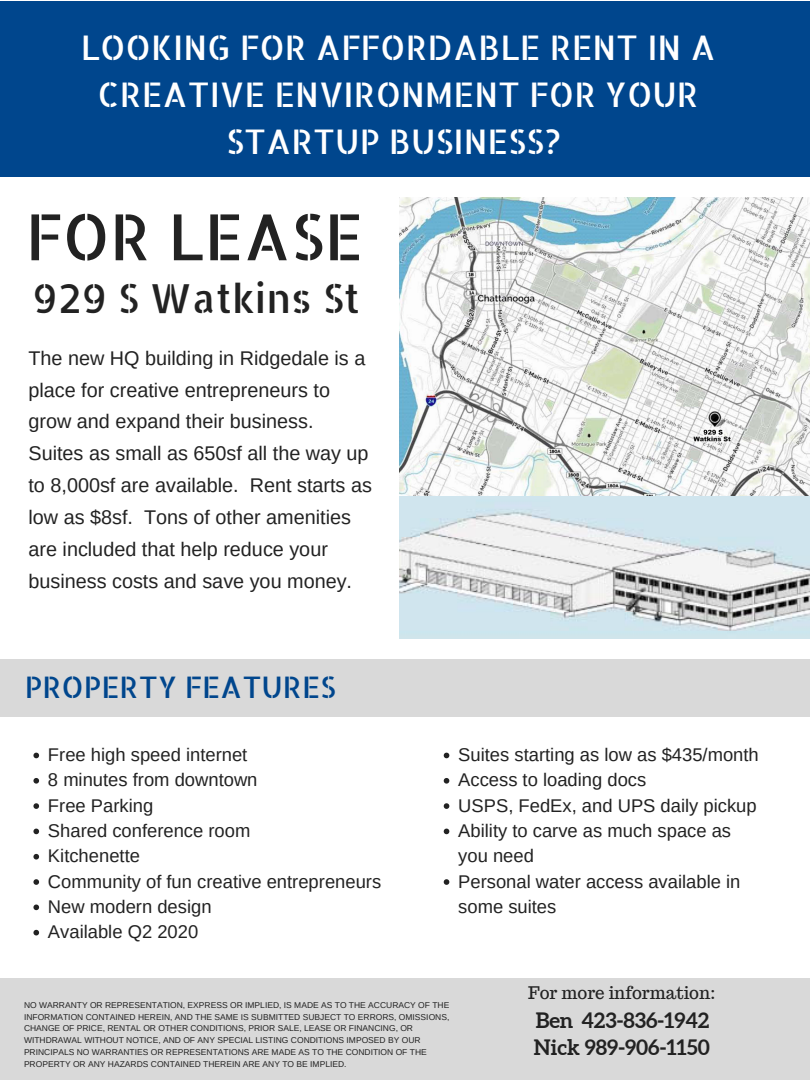
<style>
.page{position:relative;width:810px;height:1080px;background:#fff}
.page>*{position:absolute;margin:0;border:0;box-sizing:border-box;transform-origin:0 0}
.t1{font:63.69px "Allerta Stencil";color:#222}
.t2{font:40px "Allerta Stencil";color:#222}
.t3{font:33.94px/47.4px "Allerta Stencil";color:#fff;text-align:center}
.t4{font:29.69px "Allerta Stencil";color:#00468d}
.t5{font:700 21.25px "Aleo";color:#222}
.t6{font:19.81px/31.9px "Arimo";color:#222}
.t7{font:18.38px/25.3px "Arimo";color:#222}
.t8{font:17px "Trocchi";color:#222}
.t9{font:8.5px/11.8px "Arimo";color:#222}
</style>
<div class="page">
<div style="left:0;top:1px;width:810px;height:176px;background:#00468d"></div>
<div style="left:0;top:659px;width:810px;height:58px;background:#d9d9d9"></div>
<div style="left:0;top:978px;width:810px;height:102px;background:#d9d9d9"></div>
<img style="left:400px;top:197px;width:410px;height:300px">
<img style="left:400px;top:497px;width:410px;height:142px">
<svg style="left:444px;top:753px;width:5px;height:5px"></svg>
<svg style="left:444px;top:778px;width:5px;height:6px"></svg>
<svg style="left:444px;top:803px;width:5px;height:6px"></svg>
<svg style="left:444px;top:829px;width:5px;height:5px"></svg>
<svg style="left:444px;top:879px;width:5px;height:6px"></svg>
<svg style="left:33px;top:753px;width:6px;height:5px"></svg>
<svg style="left:33px;top:778px;width:6px;height:6px"></svg>
<svg style="left:33px;top:803px;width:6px;height:6px"></svg>
<svg style="left:33px;top:829px;width:6px;height:5px"></svg>
<svg style="left:33px;top:854px;width:6px;height:6px"></svg>
<svg style="left:33px;top:879px;width:6px;height:6px"></svg>
<svg style="left:33px;top:905px;width:6px;height:5px"></svg>
<svg style="left:33px;top:930px;width:6px;height:5px"></svg>
<h3 class="t3" style="left:81px;top:23px;width:636px">LOOKING FOR AFFORDABLE RENT IN A<br>CREATIVE ENVIRONMENT FOR YOUR<br>STARTUP BUSINESS?</h3>
<h1 class="t1" style="left:26px;top:195px;width:339px">FOR LEASE</h1>
<h2 class="t2" style="left:33px;top:272px;width:329px">929 S Watkins St</h2>
<p class="t6" style="left:28px;top:342px;width:345px">The new HQ building in Ridgedale is a place for creative entrepreneurs to grow and expand their business.<br>Suites as small as 650sf all the way up to 8,000sf are available. Rent starts as low as $8sf. Tons of other amenities are included that help reduce your business costs and save you money.</p>
<h3 class="t4" style="left:25px;top:668px;width:313px">PROPERTY FEATURES</h3>
<h3 class="t7" style="left:48px;top:742px;width:335px">Free high speed internet<br>8 minutes from downtown<br>Free Parking<br>Shared conference room<br>Kitchenette<br>Community of fun creative entrepreneurs<br>New modern design<br>Available Q2 2020</h3>
<h3 class="t7" style="left:458px;top:742px;width:302px">Suites starting as low as $435/month<br>Access to loading docs<br>USPS, FedEx, and UPS daily pickup<br>Ability to carve as much space as you need<br>Personal water access available in some suites</h3>
<p class="t9" style="left:24px;top:999px;width:427px">NO WARRANTY OR REPRESENTATION, EXPRESS OR IMPLIED, IS MADE AS TO THE ACCURACY OF THE INFORMATION CONTAINED HEREIN, AND THE SAME IS SUBMITTED SUBJECT TO ERRORS, OMISSIONS, CHANGE OF PRICE, RENTAL OR OTHER CONDITIONS, PRIOR SALE, LEASE OR FINANCING, OR WITHDRAWAL WITHOUT NOTICE, AND OF ANY SPECIAL LISTING CONDITIONS IMPOSED BY OUR PRINCIPALS NO WARRANTIES OR REPRESENTATIONS ARE MADE AS TO THE CONDITION OF THE PROPERTY OR ANY HAZARDS CONTAINED THEREIN ARE ANY TO BE IMPLIED.</p>
<h3 class="t8" style="left:528px;top:982px;width:189px">For more information:</h3>
<h3 class="t5" style="left:534px;top:1035px;width:177px">Nick 989-906-1150</h3>
<h3 class="t5" style="left:536px;top:1008px;width:175px">Ben 423-836-1942</h3>
</div>
